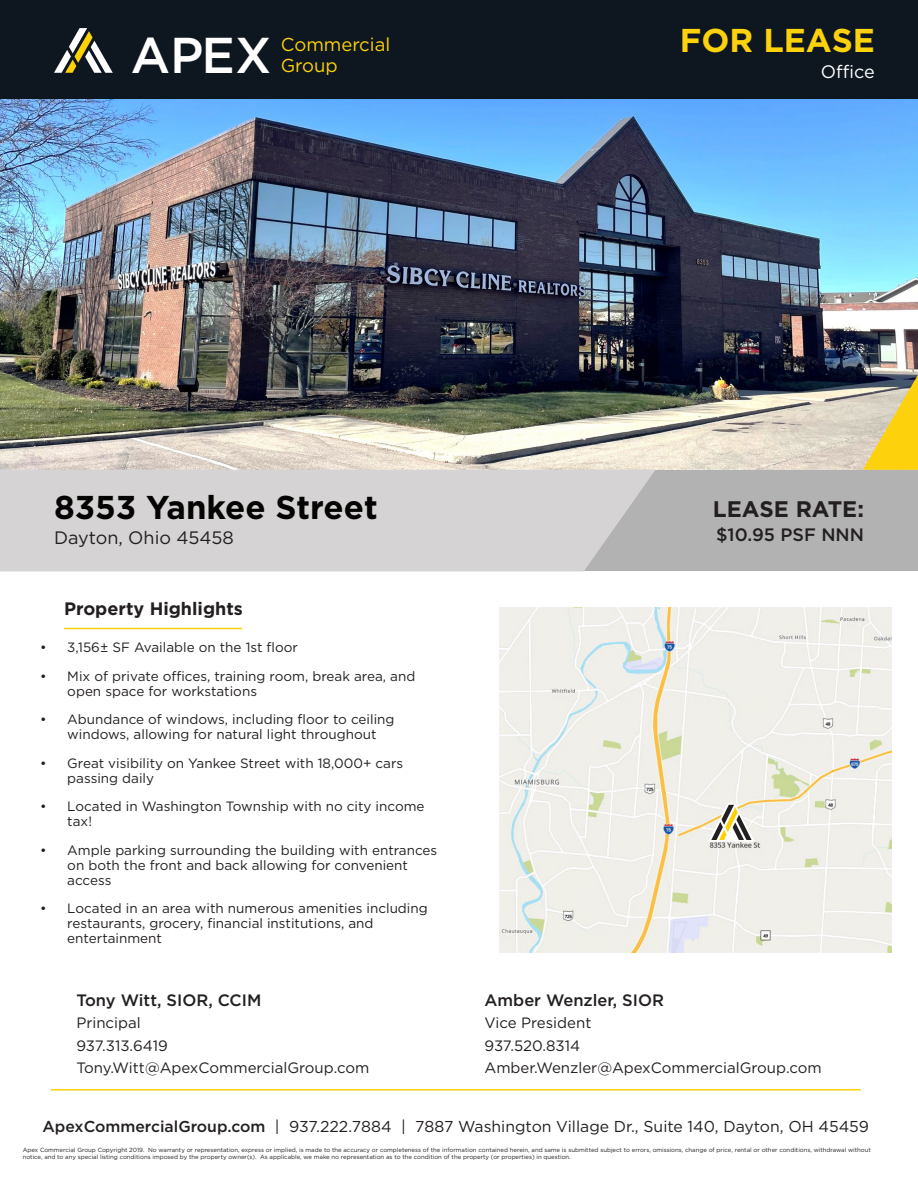
<style>
.page{position:relative;width:918px;height:1188px;background:#fff}
.page>*{position:absolute;margin:0;border:0;box-sizing:border-box;transform-origin:0 0}
.t1{font:500 50.25px "Gotham";color:#fff}
.t2{font:700 33px "Gotham";color:#040503}
.t3{font:700 33px "Gotham";color:#fdd10c}
.t4{font:700 22.5px "Gotham";color:#231f20}
.t5{font:18.6px/20.9px "Gotham";color:#fcd10d}
.t6{font:700 18px "Gotham";color:#231f20}
.t7{font:18px "Gotham";color:#231f20}
.t8{font:500 18px "Gotham";color:#231f20}
.t9{font:18px "Gotham";color:#fff}
.t10{font:500 16.5px "Gotham";color:#231f20}
.t11{font:15.75px "Gotham";color:#231f20}
.t12{font:15px/22.5px "Gotham";color:#231f20}
.t13{font:13.5px/15px "Gotham";color:#231f20}
.t14{font:6px/7.2px "Gotham";color:#231f20}
.s1{font-weight:500}
</style>
<div class="page">
<img style="left:0;top:99px;width:918px;height:371px">
<div style="left:0;top:0;width:918px;height:99px;background:#0e171f"></div>
<div style="left:552px;top:470px;width:366px;height:101px;background:#b2b2b2"></div>
<hr style="left:64px;top:628px;width:178px;height:1px;background:#fdd10b">
<hr style="left:51px;top:1089px;width:810px;height:1px;background:#fdd10b">
<svg style="left:54px;top:28px;width:59px;height:45px"></svg>
<svg style="left:863px;top:375px;width:55px;height:95px;background:#d4bd58"></svg>
<div style="left:0;top:470px;width:655px;height:101px;background:#d5d3d3"></div>
<img style="left:499px;top:608px;width:392px;height:345px">
<svg style="left:708px;top:803px;width:47px;height:39px"></svg>
<h1 class="t1" style="left:131px;top:22px;width:142px">APEX</h1>
<h3 class="t5" style="left:281px;top:34px;width:111px">Commercial<br>Group</h3>
<p class="t3" style="left:680px;top:18px;width:196px">FOR LEASE</p>
<p class="t9" style="left:821px;top:60px;width:55px">Office</p>
<p class="t2" style="left:54px;top:485px;width:325px">8353 Yankee Street</p>
<p class="t7" style="left:54px;top:526px;width:181px">Dayton, Ohio 45458</p>
<p class="t6" style="left:64px;top:597px;width:180px">Property Highlights</p>
<p class="t13" style="left:40px;top:639px;width:259px">• 3,156± SF Available on the 1st floor</p>
<p class="t13" style="left:67px;top:668px;width:350px;text-indent:-27px">• Mix of private offices, training room, break area, and open space for workstations</p>
<p class="t13" style="left:67px;top:711px;width:329px;text-indent:-27px">• Abundance of windows, including floor to ceiling windows, allowing for natural light throughout</p>
<p class="t13" style="left:67px;top:755px;width:337px;text-indent:-27px">• Great visibility on Yankee Street with 18,000+ cars passing daily</p>
<p class="t13" style="left:67px;top:798px;width:359px;text-indent:-27px">• Located in Washington Township with no city income tax!</p>
<p class="t13" style="left:67px;top:842px;width:371px;text-indent:-27px">• Ample parking surrounding the building with entrances on both the front and back allowing for convenient access</p>
<p class="t13" style="left:67px;top:900px;width:362px;text-indent:-27px">• Located in an area with numerous amenities including restaurants, grocery, financial institutions, and entertainment</p>
<p class="t10" style="left:76px;top:989px;width:186px">Tony Witt, SIOR, CCIM</p>
<p class="t12" style="left:76px;top:1011px;width:93px">Principal<br>937.313.6419</p>
<p class="t12" style="left:76px;top:1056px;width:294px">Tony.Witt@ApexCommercialGroup.com</p>
<p class="t4" style="left:713px;top:495px;width:153px">LEASE RATE:</p>
<p class="t8" style="left:716px;top:523px;width:149px">$10.95 PSF NNN</p>
<p class="t10" style="left:485px;top:989px;width:181px">Amber Wenzler, SIOR</p>
<p class="t12" style="left:485px;top:1011px;width:108px">Vice President<br>937.520.8314</p>
<p class="t12" style="left:485px;top:1056px;width:339px">Amber.Wenzler@ApexCommercialGroup.com</p>
<p class="t11" style="left:43px;top:1116px;width:828px"><span class="s1">ApexCommercialGroup.com</span> | 937.222.7884 | 7887 Washington Village Dr., Suite 140, Dayton, OH 45459</p>
<p class="t14" style="left:23px;top:1146px;width:850px">Apex Commercial Group Copyright 2019. No warranty or representation, express or implied, is made to the accuracy or completeness of the information contained herein, and same is submitted subject to errors, omissions, change of price, rental or other conditions, withdrawal without notice, and to any special listing conditions imposed by the property owner(s). As applicable, we make no representation as to the condition of the property (or properties) in question.</p>
</div>
